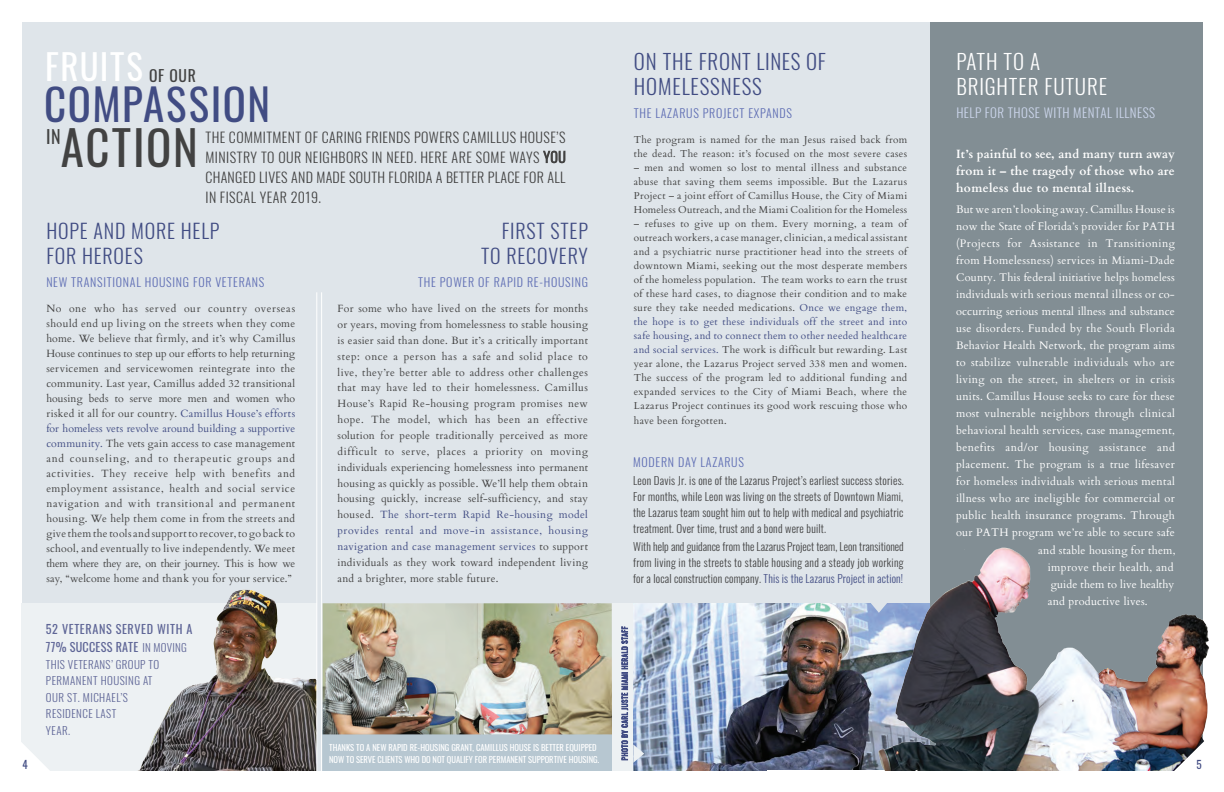
<style>
.page{position:relative;width:1224px;height:792px;background:#fff}
.page>*{position:absolute;margin:0;border:0;box-sizing:border-box;transform-origin:0 0}
.t1{font:46.9px "Oswald";letter-spacing:.035em;color:#424242}
.t2{font:43px "Oswald";letter-spacing:.035em;color:#414c83}
.t3{font:34.8px "Oswald";letter-spacing:.05em;color:#fff}
.t4{font:300 21px/25px "Oswald";letter-spacing:.04em;color:#414c83}
.t5{font:300 21px/25px "Oswald";letter-spacing:.04em;color:#fff}
.t6{font:300 20px/25px "Oswald";letter-spacing:.04em;color:#414c83;text-align:right}
.t7{font:18px "Oswald";color:#424242}
.t8{font:15.6px "Oswald";color:#424242}
.t9{font:300 14px/20px "Oswald";letter-spacing:.02em;color:#424242;text-align:justify}
.t10{font:300 13px "Oswald";letter-spacing:.035em;color:#ccd6ec}
.t11{font:12.1px/17.6px "Oswald";letter-spacing:.05em;color:#5e6596}
.t12{font:300 12px "Oswald";letter-spacing:.06em;color:#5d6cb3}
.t13{font:700 12px/17px "Cardo";letter-spacing:.025em;color:#fff;text-align:justify}
.t14{font:11px/17px "Cardo";letter-spacing:.025em;color:#fff;text-align:justify}
.t15{font:300 11px/16px "Oswald";letter-spacing:.015em;color:#424242;text-align:justify}
.t16{font:300 11px/16.5px "Oswald";letter-spacing:.04em;color:#5e6596}
.t17{font:11px "Oswald";color:#414c83}
.t18{font:10.5px/15px "Cardo";letter-spacing:.02em;color:#424242;text-align:justify}
.t19{font:10px/14px "Cardo";letter-spacing:.03em;color:#424242;text-align:justify}
.t20{font:8.5px/12px "Oswald";letter-spacing:-.005em;color:#fff}
.s1{color:#414c83}
.s2{font-weight:300;font-size:11px}
</style>
<div class="page">
<div style="left:22px;top:22px;width:915px;height:748px;background:#dfe5ea"></div>
<div style="left:612px;top:603px;width:318px;height:167px;background:#edf1f3"></div>
<img style="left:634px;top:603px;width:238px;height:167px">
<svg style="left:622px;top:627px;width:22px;height:136px"></svg>
<div style="left:930px;top:22px;width:272px;height:748px;background:#828e94"></div>
<div style="left:323px;top:730px;width:289px;height:40px;background:#b7c7d1"></div>
<div style="left:22px;top:603px;width:295px;height:167px;background:#edf1f3"></div>
<img style="left:323px;top:603px;width:289px;height:131px">
<img style="left:139px;top:589px;width:177px;height:181px">
<svg style="left:22px;top:743px;width:29px;height:28px"></svg>
<svg style="left:543px;top:151px;width:22px;height:12px"></svg>
<img style="left:872px;top:542px;width:337px;height:228px">
<svg style="left:1173px;top:737px;width:36px;height:34px"></svg>
<hr style="left:316px;top:292px;width:1px;height:483px;background:#fff">
<hr style="left:321px;top:292px;width:1px;height:483px;background:#fff">
<svg style="left:870px;top:602px;width:18px;height:11px"></svg>
<p class="t17" style="left:22px;top:755px;width:7px">4</p>
<h3 class="t3" style="left:45px;top:36px;width:99px">FRUITS</h3>
<h3 class="t8" style="left:149px;top:61px;width:48px">OF OUR</h3>
<h2 class="t2" style="left:44px;top:66px;width:228px">COMPASSION</h2>
<h3 class="t7" style="left:46px;top:120px;width:16px">IN</h3>
<h1 class="t1" style="left:61px;top:106px;width:139px">ACTION</h1>
<h3 class="t9" style="left:205px;top:125px;width:362px">THE COMMITMENT OF CARING FRIENDS POWERS CAMILLUS HOUSE’S MINISTRY TO OUR NEIGHBORS IN NEED. HERE ARE SOME WAYS YOU CHANGED LIVES AND MADE SOUTH FLORIDA A BETTER PLACE FOR ALL IN FISCAL YEAR 2019.</h3>
<h3 class="t6" style="left:46px;top:216px;width:175px;text-align:left">HOPE AND MORE HELP<br>FOR HEROES</h3>
<p class="t12" style="left:46px;top:272px;width:220px">NEW TRANSITIONAL HOUSING FOR VETERANS</p>
<p class="t18" style="left:46px;top:301px;width:250px">No one who has served our country overseas should end up living on the streets when they come home. We believe that firmly, and it’s why Camillus House continues to step up our efforts to help returning servicemen and servicewomen reintegrate into the community. Last year, Camillus added 32 transitional housing beds to serve more men and women who risked it all for our country. <span class="s1">Camillus House’s efforts for homeless vets revolve around building a supportive community.</span> The vets gain access to case management and counseling, and to therapeutic groups and activities. They receive help with benefits and employment assistance, health and social service navigation and with transitional and permanent housing. We help them come in from the streets and give them the tools and support to recover, to go back to school, and eventually to live independently. We meet them where they are, on their journey. This is how we say, “welcome home and thank you for your service.”</p>
<p class="t11" style="left:46px;top:620px;width:148px">52 VETERANS SERVED WITH A<br>77% SUCCESS RATE <span class="s2">IN MOVING</span></p>
<p class="t16" style="left:46px;top:655px;width:115px">THIS VETERANS’ GROUP TO<br>PERMANENT HOUSING AT<br>OUR ST. MICHAEL’S<br>RESIDENCE LAST<br>YEAR.</p>
<h3 class="t6" style="left:481px;top:216px;width:108px">FIRST STEP<br>TO RECOVERY</h3>
<p class="t12" style="left:418px;top:272px;width:171px">THE POWER OF RAPID RE-HOUSING</p>
<p class="t18" style="left:338px;top:300px;width:252px;line-height:15.9px">For some who have lived on the streets for months or years, moving from homelessness to stable housing is easier said than done. But it’s a critically important step: once a person has a safe and solid place to live, they’re better able to address other challenges that may have led to their homelessness. Camillus House’s Rapid Re-housing program promises new hope. The model, which has been an effective solution for people traditionally perceived as more difficult to serve, places a priority on moving individuals experiencing homelessness into permanent housing as quickly as possible. We’ll help them obtain housing quickly, increase self-sufficiency, and stay housed. <span class="s1">The short-term Rapid Re-housing model provides rental and move-in assistance, housing navigation and case management services</span> to support individuals as they work toward independent living and a brighter, more stable future.</p>
<p class="t20" style="left:329px;top:741px;width:272px">THANKS TO A NEW RAPID RE-HOUSING GRANT, CAMILLUS HOUSE IS BETTER EQUIPPED<br>NOW TO SERVE CLIENTS WHO DO NOT QUALIFY FOR PERMANENT SUPPORTIVE HOUSING.</p>
<h3 class="t4" style="left:634px;top:47px;width:193px">ON THE FRONT LINES OF<br>HOMELESSNESS</h3>
<p class="t12" style="left:634px;top:103px;width:160px">THE LAZARUS PROJECT EXPANDS</p>
<p class="t19" style="left:634px;top:132px;width:275px">The program is named for the man Jesus raised back from the dead. The reason: it’s focused on the most severe cases</p>
<p class="t19" style="left:634px;top:160px;width:275px">– men and women so lost to mental illness and substance abuse that saving them seems impossible. But the Lazarus Project – a joint effort of Camillus House, the City of Miami Homeless Outreach, and the Miami Coalition for the Homeless</p>
<p class="t19" style="left:634px;top:216px;width:275px">– refuses to give up on them. Every morning, a team of outreach workers, a case manager, clinician, a medical assistant and a psychiatric nurse practitioner head into the streets of downtown Miami, seeking out the most desperate members of the homeless population. The team works to earn the trust of these hard cases, to diagnose their condition and to make sure they take needed medications. <span class="s1">Once we engage them, the hope is to get these individuals off the street and into safe housing, and to connect them to other needed healthcare and social services.</span> The work is difficult but rewarding. Last year alone, the Lazarus Project served 338 men and women.<br>The success of the program led to additional funding and expanded services to the City of Miami Beach, where the Lazarus Project continues its good work rescuing those who</p>
<p class="t19" style="left:634px;top:413px;width:94px">have been forgotten.</p>
<p class="t12" style="left:633px;top:451px;width:112px">MODERN DAY LAZARUS</p>
<p class="t15" style="left:633px;top:471px;width:272px">Leon Davis Jr. is one of the Lazarus Project’s earliest success stories.<br>For months, while Leon was living on the streets of Downtown Miami, the Lazarus team sought him out to help with medical and psychiatric treatment. Over time, trust and a bond were built.</p>
<p class="t15" style="left:633px;top:537px;width:272px">With help and guidance from the Lazarus Project team, Leon transitioned from living in the streets to stable housing and a steady job working for a local construction company. <span class="s1">This is the Lazarus Project in action!</span></p>
<h3 class="t5" style="left:956px;top:47px;width:152px">PATH TO A<br>BRIGHTER FUTURE</h3>
<p class="t10" style="left:956px;top:101px;width:200px">HELP FOR THOSE WITH MENTAL ILLNESS</p>
<p class="t13" style="left:956px;top:145px;width:220px">It’s painful to see, and many turn away from it – the tragedy of those who are homeless due to mental illness.</p>
<p class="t14" style="left:956px;top:200px;width:220px">But we aren’t looking away. Camillus House is now the State of Florida’s provider for PATH (Projects for Assistance in Transitioning from Homelessness) services in Miami-Dade County. This federal initiative helps homeless individuals with serious mental illness or co&shy;occurring serious mental illness and substance use disorders. Funded by the South Florida Behavior Health Network, the program aims to stabilize vulnerable individuals who are living on the street, in shelters or in crisis units. Camillus House seeks to care for these most vulnerable neighbors through clinical behavioral health services, case management, benefits and/or housing assistance and placement. The program is a true lifesaver for homeless individuals with serious mental illness who are ineligible for commercial or public health insurance programs. Through our PATH program we’re able to secure safe</p>
<p class="t14" style="left:1048px;top:541px;width:129px;text-align:left;text-indent:-10px">and stable housing for them, improve their health, and guide them to live healthy and productive lives.</p>
<p class="t17" style="left:1196px;top:754px;width:7px">5</p>
</div>
